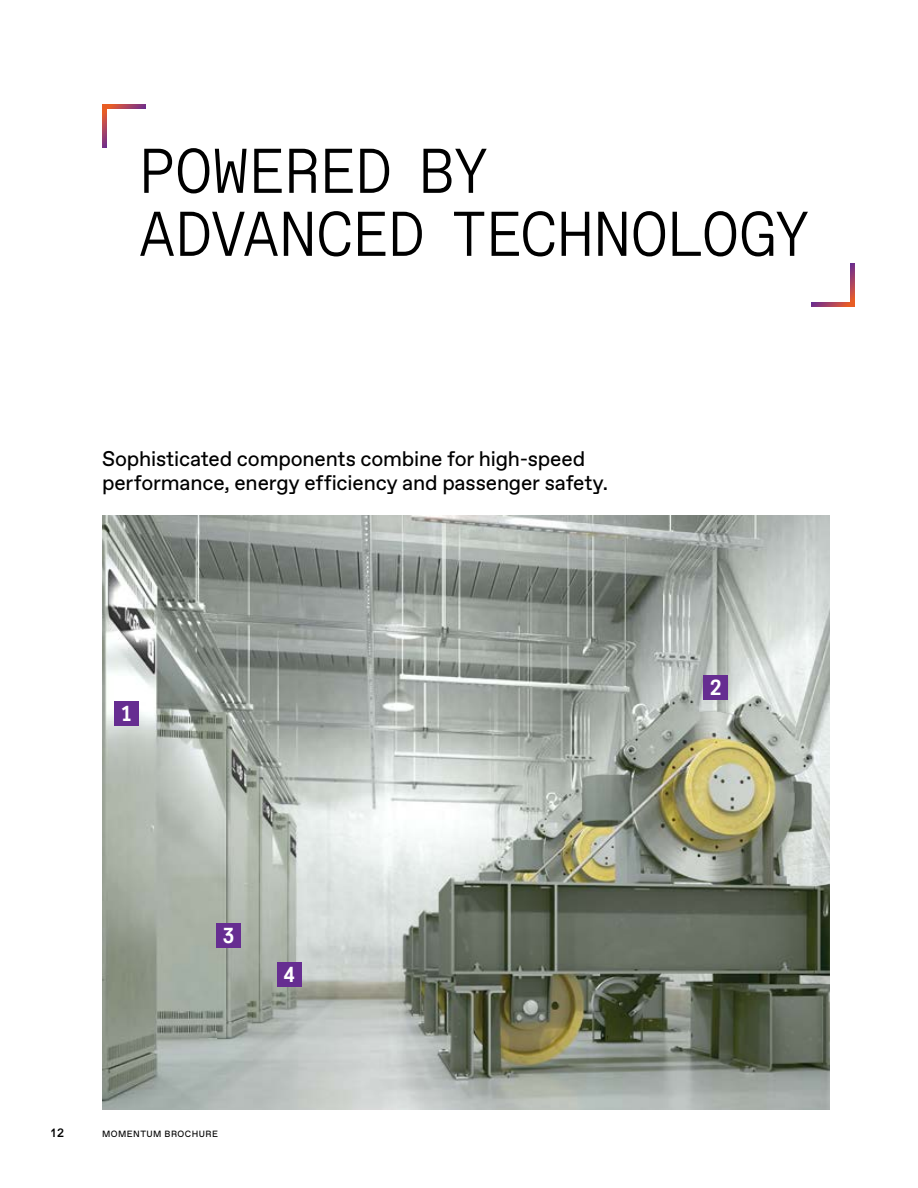
<style>
.page{position:relative;width:918px;height:1188px;background:#fff}
.page>*{position:absolute;margin:0;border:0;box-sizing:border-box;transform-origin:0 0}
.t1{font:300 63px/63px "TKE Type Mono";letter-spacing:-.03em;color:#000}
.t2{font:700 21.6px "TK Type";color:#fff}
.t3{font:21px/24px "TKE Type";letter-spacing:-.01em;color:#000}
.t4{font:500 12px "TKE Type";color:#000}
.t5{font:9px "TKE Type";letter-spacing:.05em;color:#000}
</style>
<div class="page">
<img style="left:102px;top:516px;width:728px;height:593px">
<div style="left:216px;top:923px;width:25px;height:25px;background:#662d91"></div>
<div style="left:277px;top:962px;width:25px;height:25px;background:#662d91"></div>
<div style="left:114px;top:701px;width:24px;height:24px;background:#662d91"></div>
<div style="left:704px;top:675px;width:24px;height:24px;background:#662d91"></div>
<svg style="left:102px;top:109px;width:4px;height:39px"></svg>
<svg style="left:102px;top:104px;width:43px;height:5px"></svg>
<svg style="left:850px;top:263px;width:5px;height:40px"></svg>
<svg style="left:811px;top:303px;width:44px;height:4px"></svg>
<h1 class="t1" style="left:138px;top:140px;width:674px">POWERED BY<br>ADVANCED TECHNOLOGY</h1>
<p class="t3" style="left:102px;top:447px;width:507px">Sophisticated components combine for high-speed performance, energy efficiency and passenger safety.</p>
<p class="t2" style="left:120px;top:701px;width:14px">1</p>
<p class="t2" style="left:222px;top:924px;width:14px">3</p>
<p class="t2" style="left:283px;top:963px;width:14px">4</p>
<p class="t4" style="left:51px;top:1126px;width:15px">12</p>
<p class="t5" style="left:102px;top:1129px;width:117px">MOMENTUM BROCHURE</p>
<p class="t2" style="left:710px;top:675px;width:14px">2</p>
</div>
